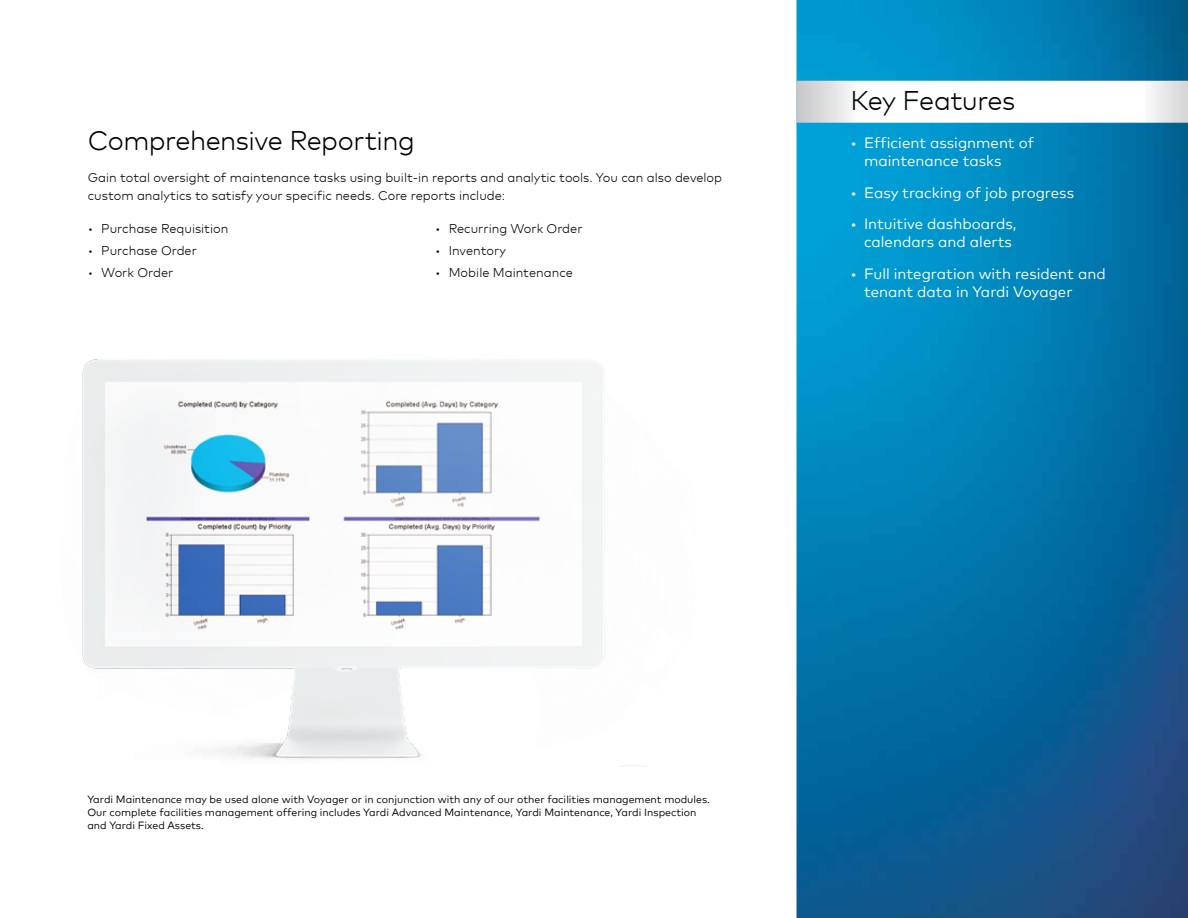
<style>
.page{position:relative;width:1188px;height:918px;background:#fff}
.page>*{position:absolute;margin:0;border:0;box-sizing:border-box;transform-origin:0 0}
.t1{font:300 27px "Mark Offc Pro";letter-spacing:-.02em;color:#000}
.t2{font:15px/18px "Mark Offc Pro";color:#fff}
.t3{font:300 12.75px/18px "Mark Offc Pro";color:#000}
.t4{font:10.5px/12.6px "Mark Offc Pro";color:#000}
</style>
<div class="page">
<img style="left:796px;top:0;width:392px;height:918px">
<svg style="left:796px;top:81px;width:392px;height:42px"></svg>
<img style="left:82px;top:359px;width:555px;height:407px">
<h1 class="t1" style="left:88px;top:121px;width:329px">Comprehensive Reporting</h1>
<p class="t3" style="left:88px;top:167px;width:636px">Gain total oversight of maintenance tasks using built-in reports and analytic tools. You can also develop custom analytics to satisfy your specific needs. Core reports include:</p>
<p class="t3" style="left:88px;top:219px;width:142px">• Purchase Requisition</p>
<p class="t3" style="left:88px;top:241px;width:111px">• Purchase Order</p>
<p class="t3" style="left:88px;top:263px;width:87px">• Work Order</p>
<p class="t3" style="left:435px;top:219px;width:149px">• Recurring Work Order</p>
<p class="t3" style="left:435px;top:241px;width:73px">• Inventory</p>
<p class="t3" style="left:435px;top:263px;width:139px">• Mobile Maintenance</p>
<h1 class="t1" style="left:850px;top:80px;width:166px">Key Features</h1>
<p class="t2" style="left:864px;top:133px;width:172px;text-indent:-14px">• Efficient assignment of maintenance tasks</p>
<p class="t2" style="left:850px;top:182px;width:225px">• Easy tracking of job progress</p>
<p class="t2" style="left:850px;top:214px;width:167px;text-align:right">• Intuitive dashboards, calendars and alerts</p>
<p class="t2" style="left:864px;top:263px;width:243px;text-indent:-14px">• Full integration with resident and tenant data in Yardi Voyager</p>
<p class="t4" style="left:87px;top:793px;width:624px">Yardi Maintenance may be used alone with Voyager or in conjunction with any of our other facilities management modules.<br>Our complete facilities management offering includes Yardi Advanced Maintenance, Yardi Maintenance, Yardi Inspection and Yardi Fixed Assets.</p>
</div>
